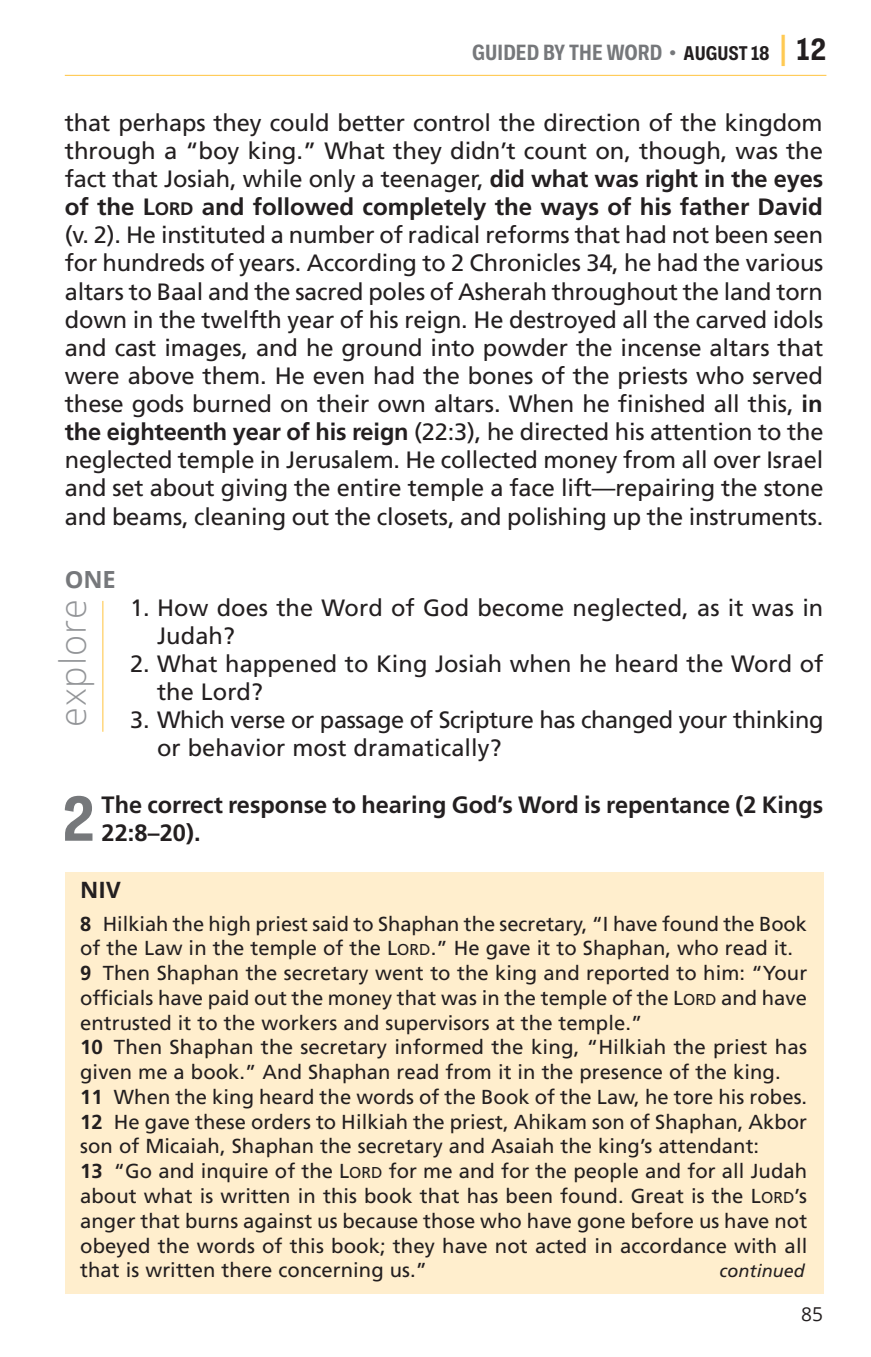
<style>
.page{position:relative;width:871px;height:1357px;background:#fff}
.page>*{position:absolute;margin:0;border:0;box-sizing:border-box;transform-origin:0 0}
.t1{font:700 65.02px "Ballinger Condensed";color:#76787b}
.t2{font:300 36px "Open Sans";letter-spacing:.03em;color:#939598}
.t3{font:23.62px/28.1px "Frutiger LT Std";letter-spacing:.005em;color:#231f20}
.t4{font:23.62px/28.1px "Frutiger LT Std";letter-spacing:-.015em;color:#231f20}
.t5{font:700 23.62px/28.1px "Frutiger LT Std";color:#231f20}
.t6{font:700 23.62px "Open Sans";color:#76787b}
.t7{font:700 22.5px "Ballinger Condensed";color:#76787b}
.t8{font:700 22.5px "Open Sans";color:#231f20}
.t9{font:20.25px/24.8px "Frutiger LT Std";letter-spacing:.005em;color:#231f20}
.t10{font:19.12px "Open Sans";color:#231f20}
.t11{font:italic 18px "Frutiger LT Std";letter-spacing:.005em;color:#231f20}
.s1{font-size:20.25px}
.s2{font-size:20.25px;color:#231f20}
.s3{font-size:31.5px;color:#ffca53}
.s4{font-size:31.5px;color:#231f20}
.s5{font-weight:700}
.s6{font-weight:700;font-size:18.22px}
.s7{font-style:inherit}
.s8{font-size:15.75px}
</style>
<div class="page">
<hr style="left:65px;top:75px;width:761px;height:1px;background:#ffca53">
<div style="left:65px;top:872px;width:758px;height:422px;background:#ffeecd"></div>
<hr style="left:102px;top:601px;width:1px;height:131px;background:#ffca53">
<p class="t7" style="left:472px;top:40px;width:356px">GUIDED BY THE WORD <span class="s1">•</span> <span class="s2">AUGUST 18</span> <span class="s3">|</span> <span class="s4">12</span></p>
<p class="t3" style="left:65px;top:109px;width:760px;text-align:justify">that perhaps they could better control the direction of the kingdom through a “boy king.” What they didn’t count on, though, was the fact that Josiah, while only a teenager, <span class="s5">did what was right in the eyes of the</span> <span class="s5">L</span><span class="s6">ord</span> <span class="s5">and followed completely the ways of his father David </span>(v. 2). He instituted a number of radical reforms that had not been seen for hundreds of years. According to 2 Chronicles 34, he had the various altars to Baal and the sacred poles of Asherah throughout the land torn down in the twelfth year of his reign. He destroyed all the carved idols and cast images, and he ground into powder the incense altars that were above them. He even had the bones of the priests who served these gods burned on their own altars. When he finished all this, <span class="s5">in the eighteenth year of his reign</span> (22:3), he directed his attention to the neglected temple in Jerusalem. He collected money from all over Israel and set about giving the entire temple a face lift—repairing the stone and beams, cleaning out the closets, and polishing up the instruments.</p>
<p class="t6" style="left:65px;top:562px;width:52px">ONE</p>
<h2 class="t2" style="left:48px;top:727px;width:130px;rotate:-90deg">explore</h2>
<p class="t3" style="left:157px;top:593px;width:668px;text-indent:-27px">1. How does the Word of God become neglected, as it was in<br>Judah?</p>
<p class="t3" style="left:157px;top:650px;width:668px;text-indent:-27px">2. What happened to King Josiah when he heard the Word of the <span class="s7">L</span>ord?</p>
<p class="t4" style="left:157px;top:706px;width:668px;text-indent:-27px">3. Which verse or passage of Scripture has changed your thinking or behavior most dramatically?</p>
<h1 class="t1" style="left:62px;top:782px;width:34px">2</h1>
<p class="t5" style="left:102px;top:790px;width:723px">The correct response to hearing God’s Word is repentance (2 Kings<br>22:8–20).</p>
<p class="t8" style="left:80px;top:874px;width:42px">NIV</p>
<p class="t9" style="left:80px;top:911px;width:728px"><span class="s5">8</span> Hilkiah the high priest said to Shaphan the secretary, “I have found the Book of the Law in the temple of the <span class="s7">L</span><span class="s8">ORD</span>.” He gave it to Shaphan, who read it.<br><span class="s5">9</span> Then Shaphan the secretary went to the king and reported to him: “Your officials have paid out the money that was in the temple of the <span class="s7">L</span><span class="s8">ORD</span> and have entrusted it to the workers and supervisors at the temple.”<br><span class="s5">10</span> Then Shaphan the secretary informed the king, “Hilkiah the priest has given me a book.” And Shaphan read from it in the presence of the king.<br><span class="s5">11</span> When the king heard the words of the Book of the Law, he tore his robes.<br><span class="s5">12</span> He gave these orders to Hilkiah the priest, Ahikam son of Shaphan, Akbor son of Micaiah, Shaphan the secretary and Asaiah the king’s attendant:<br><span class="s5">13</span> “Go and inquire of the <span class="s7">L</span><span class="s8">ORD</span> for me and for the people and for all Judah about what is written in this book that has been found. Great is the <span class="s7">L</span><span class="s8">ORD</span>’s anger that burns against us because those who have gone before us have not obeyed the words of this book; they have not acted in accordance with all that is written there concerning us.”</p>
<p class="t11" style="left:719px;top:1260px;width:87px">continued</p>
<p class="t10" style="left:801px;top:1301px;width:23px">85</p>
</div>
